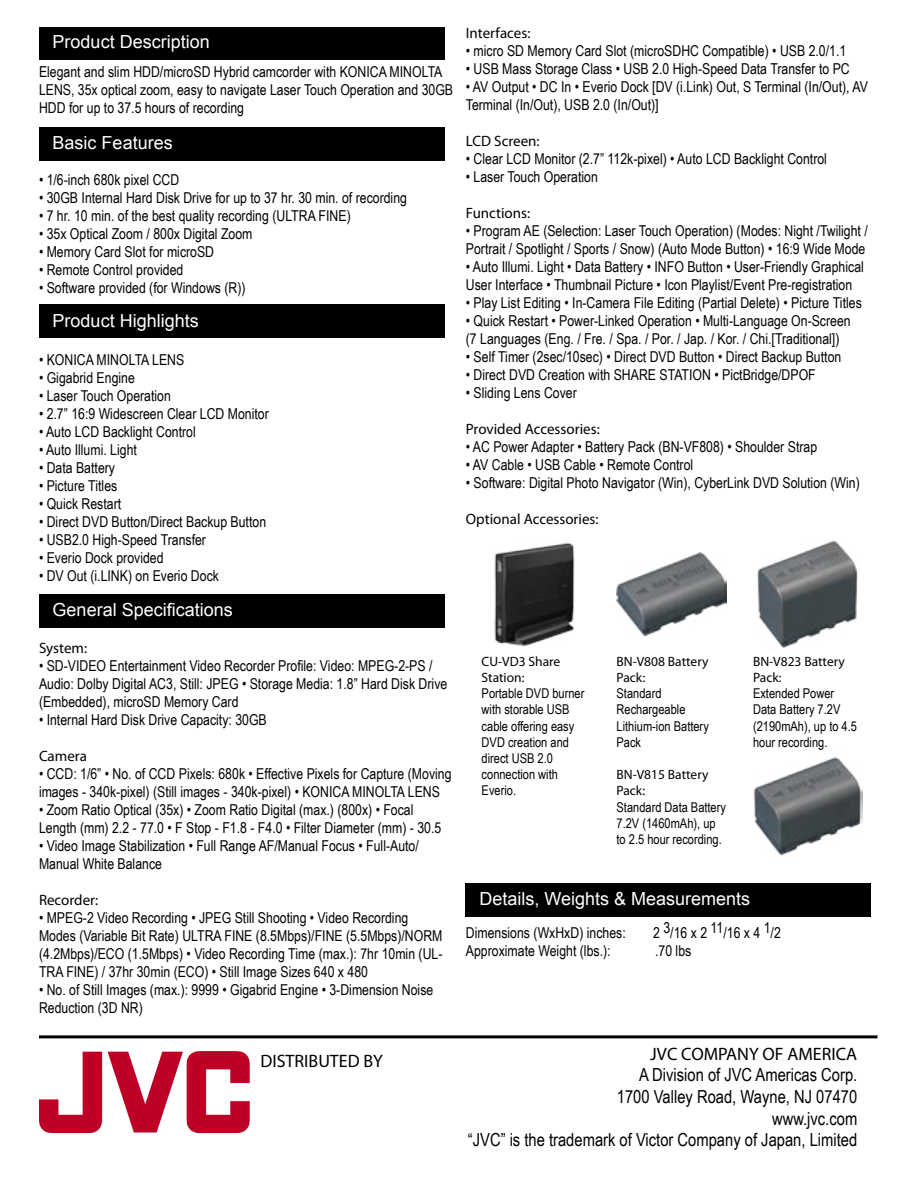
<style>
.page{position:relative;width:918px;height:1188px;background:#fff}
.page>*{position:absolute;margin:0;border:0;box-sizing:border-box;transform-origin:0 0}
.t1{font:18px "Arial Narrow";color:#000}
.t2{font:18px "Arial";color:#fff}
.t3{font:700 18px "Arial Narrow";color:#000}
.t4{font:15px/18px "Arial Narrow";color:#000}
.t5{font:700 15px "Arial Narrow";color:#000}
.t6{font:13.5px/16.2px "Arial Narrow";color:#000}
.t7{font:700 13.5px/16.2px "Arial Narrow";color:#000}
</style>
<div class="page">
<div style="left:39px;top:27px;width:405px;height:33px;background:#000"></div>
<div style="left:39px;top:127px;width:405px;height:33px;background:#000"></div>
<div style="left:39px;top:304px;width:405px;height:34px;background:#000"></div>
<hr style="left:39px;top:1035px;width:839px;height:3px;background:#000">
<svg style="left:108px;top:1051px;width:142px;height:82px"></svg>
<svg style="left:39px;top:1052px;width:63px;height:81px"></svg>
<div style="left:39px;top:594px;width:405px;height:33px;background:#000"></div>
<div style="left:466px;top:883px;width:405px;height:33px;background:#000"></div>
<img style="left:494px;top:543px;width:81px;height:103px">
<img style="left:753px;top:757px;width:110px;height:99px">
<img style="left:757px;top:540px;width:101px;height:108px">
<img style="left:617px;top:552px;width:110px;height:84px">
<p class="t2" style="left:53px;top:29px;width:159px">Product Description</p>
<p class="t4" style="left:39px;top:62px;width:416px">Elegant and slim HDD/microSD Hybrid camcorder with KONICA MINOLTA<br>LENS, 35x optical zoom, easy to navigate Laser Touch Operation and 30GB<br>HDD for up to 37.5 hours of recording</p>
<p class="t2" style="left:53px;top:131px;width:122px">Basic Features</p>
<p class="t4" style="left:39px;top:170px;width:142px">• 1/6-inch 680k pixel CCD</p>
<p class="t4" style="left:39px;top:188px;width:370px">• 30GB Internal Hard Disk Drive for up to 37 hr. 30 min. of recording</p>
<p class="t4" style="left:39px;top:206px;width:313px">• 7 hr. 10 min. of the best quality recording (ULTRA FINE)</p>
<p class="t4" style="left:39px;top:224px;width:215px">• 35x Optical Zoom / 800x Digital Zoom</p>
<p class="t4" style="left:39px;top:242px;width:177px">• Memory Card Slot for microSD</p>
<p class="t4" style="left:39px;top:260px;width:146px">• Remote Control provided</p>
<p class="t4" style="left:39px;top:278px;width:208px">• Software provided (for Windows (R))</p>
<p class="t2" style="left:53px;top:308px;width:148px">Product Highlights</p>
<p class="t4" style="left:39px;top:350px;width:147px">• KONICA MINOLTA LENS</p>
<p class="t4" style="left:39px;top:368px;width:97px">• Gigabrid Engine</p>
<p class="t4" style="left:39px;top:386px;width:133px">• Laser Touch Operation</p>
<p class="t4" style="left:39px;top:404px;width:231px">• 2.7” 16:9 Widescreen Clear LCD Monitor</p>
<p class="t4" style="left:39px;top:422px;width:158px">• Auto LCD Backlight Control</p>
<p class="t4" style="left:39px;top:440px;width:99px">• Auto Illumi. Light</p>
<p class="t4" style="left:39px;top:458px;width:78px">• Data Battery</p>
<p class="t4" style="left:39px;top:476px;width:80px">• Picture Titles</p>
<p class="t4" style="left:39px;top:494px;width:84px">• Quick Restart</p>
<p class="t4" style="left:39px;top:512px;width:229px">• Direct DVD Button/Direct Backup Button</p>
<p class="t4" style="left:39px;top:530px;width:169px">• USB2.0 High-Speed Transfer</p>
<p class="t4" style="left:39px;top:548px;width:126px">• Everio Dock provided</p>
<p class="t4" style="left:39px;top:566px;width:181px">• DV Out (i.LINK) on Everio Dock</p>
<p class="t2" style="left:53px;top:598px;width:182px">General Specifications</p>
<p class="t5" style="left:39px;top:639px;width:50px">System:</p>
<p class="t4" style="left:39px;top:656px;width:410px">• SD-VIDEO Entertainment Video Recorder Profile: Video: MPEG-2-PS /<br>Audio: Dolby Digital AC3, Still: JPEG • Storage Media: 1.8” Hard Disk Drive (Embedded), microSD Memory Card</p>
<p class="t4" style="left:39px;top:710px;width:229px">• Internal Hard Disk Drive Capacity: 30GB</p>
<p class="t5" style="left:39px;top:747px;width:49px">Camera</p>
<p class="t4" style="left:39px;top:764px;width:414px">• CCD: 1/6” • No. of CCD Pixels: 680k • Effective Pixels for Capture (Moving images - 340k-pixel) (Still images - 340k-pixel) • KONICA MINOLTA LENS</p>
<p class="t4" style="left:39px;top:800px;width:404px">• Zoom Ratio Optical (35x) • Zoom Ratio Digital (max.) (800x) • Focal<br>Length (mm) 2.2 - 77.0 • F Stop - F1.8 - F4.0 • Filter Diameter (mm) - 30.5</p>
<p class="t4" style="left:39px;top:836px;width:381px">• Video Image Stabilization • Full Range AF/Manual Focus • Full-Auto/<br>Manual White Balance</p>
<p class="t5" style="left:39px;top:891px;width:61px">Recorder:</p>
<p class="t4" style="left:39px;top:908px;width:405px">• MPEG-2 Video Recording • JPEG Still Shooting • Video Recording Modes (Variable Bit Rate) ULTRA FINE (8.5Mbps)/FINE (5.5Mbps)/NORM (4.2Mbps)/ECO (1.5Mbps) • Video Recording Time (max.): 7hr 10min (UL-TRA FINE) / 37hr 30min (ECO) • Still Image Sizes 640 x 480</p>
<p class="t4" style="left:39px;top:980px;width:396px">• No. of Still Images (max.): 9999 • Gigabrid Engine • 3-Dimension Noise<br>Reduction (3D NR)</p>
<p class="t3" style="left:260px;top:1050px;width:124px">DISTRIBUTED BY</p>
<p class="t5" style="left:466px;top:24px;width:66px">Interfaces:</p>
<p class="t4" style="left:466px;top:41px;width:382px">• micro SD Memory Card Slot (microSDHC Compatible) • USB 2.0/1.1</p>
<p class="t4" style="left:466px;top:59px;width:385px">• USB Mass Storage Class • USB 2.0 High-Speed Data Transfer to PC</p>
<p class="t4" style="left:466px;top:77px;width:403px">• AV Output • DC In • Everio Dock [DV (i.Link) Out, S Terminal (In/Out), AV<br>Terminal (In/Out), USB 2.0 (In/Out)]</p>
<p class="t5" style="left:466px;top:132px;width:75px">LCD Screen:</p>
<p class="t4" style="left:466px;top:149px;width:363px">• Clear LCD Monitor (2.7” 112k-pixel) • Auto LCD Backlight Control</p>
<p class="t4" style="left:466px;top:167px;width:133px">• Laser Touch Operation</p>
<p class="t5" style="left:466px;top:204px;width:66px">Functions:</p>
<p class="t4" style="left:466px;top:221px;width:404px">• Program AE (Selection: Laser Touch Operation) (Modes: Night /Twilight /<br>Portrait / Spotlight / Sports / Snow) (Auto Mode Button) • 16:9 Wide Mode</p>
<p class="t4" style="left:466px;top:257px;width:400px">• Auto Illumi. Light • Data Battery • INFO Button • User-Friendly Graphical<br>User Interface • Thumbnail Picture • Icon Playlist/Event Pre-registration</p>
<p class="t4" style="left:466px;top:293px;width:397px">• Play List Editing • In-Camera File Editing (Partial Delete) • Picture Titles</p>
<p class="t4" style="left:466px;top:311px;width:386px">• Quick Restart • Power-Linked Operation • Multi-Language On-Screen (7 Languages (Eng. / Fre. / Spa. / Por. / Jap. / Kor. / Chi.[Traditional])</p>
<p class="t4" style="left:466px;top:347px;width:377px">• Self Timer (2sec/10sec) • Direct DVD Button • Direct Backup Button</p>
<p class="t4" style="left:466px;top:365px;width:351px">• Direct DVD Creation with SHARE STATION • PictBridge/DPOF</p>
<p class="t4" style="left:466px;top:383px;width:112px">• Sliding Lens Cover</p>
<p class="t5" style="left:466px;top:420px;width:135px">Provided Accessories:</p>
<p class="t4" style="left:466px;top:437px;width:353px">• AC Power Adapter • Battery Pack (BN-VF808) • Shoulder Strap</p>
<p class="t4" style="left:466px;top:455px;width:229px">• AV Cable • USB Cable • Remote Control</p>
<p class="t4" style="left:466px;top:473px;width:395px">• Software: Digital Photo Navigator (Win), CyberLink DVD Solution (Win)</p>
<p class="t5" style="left:466px;top:510px;width:134px">Optional Accessories:</p>
<p class="t7" style="left:482px;top:653px;width:80px">CU-VD3 Share<br>Station:</p>
<p class="t6" style="left:482px;top:685px;width:104px">Portable DVD burner with storable USB cable offering easy<br>DVD creation and direct USB 2.0 connection with<br>Everio.</p>
<p class="t7" style="left:617px;top:653px;width:93px">BN-V808 Battery<br>Pack:</p>
<p class="t6" style="left:617px;top:685px;width:94px">Standard<br>Rechargeable<br>Lithium-ion Battery<br>Pack</p>
<p class="t7" style="left:617px;top:766px;width:93px">BN-V815 Battery<br>Pack:</p>
<p class="t6" style="left:617px;top:798px;width:111px">Standard Data Battery<br>7.2V (1460mAh), up to 2.5 hour recording.</p>
<p class="t7" style="left:753px;top:653px;width:93px">BN-V823 Battery<br>Pack:</p>
<p class="t6" style="left:753px;top:685px;width:106px">Extended Power<br>Data Battery 7.2V (2190mAh), up to 4.5 hour recording.</p>
<p class="t2" style="left:479px;top:887px;width:272px">Details, Weights &amp; Measurements</p>
<p class="t4" style="left:466px;top:923px;width:161px">Dimensions (WxHxD) inches:</p>
<p class="t4" style="left:653px;top:923px;width:129px">2 3/16 x 2 11/16 x 4 1/2</p>
<p class="t4" style="left:466px;top:941px;width:146px">Approximate Weight (lbs.):</p>
<p class="t4" style="left:655px;top:941px;width:38px">.70 lbs</p>
<p class="t3" style="left:650px;top:1043px;width:209px">JVC COMPANY OF AMERICA</p>
<p class="t1" style="left:639px;top:1062px;width:220px">A Division of JVC Americas Corp.</p>
<p class="t1" style="left:617px;top:1083px;width:242px">1700 Valley Road, Wayne, NJ 07470</p>
<p class="t1" style="left:772px;top:1105px;width:87px">www.jvc.com</p>
<p class="t1" style="left:468px;top:1127px;width:391px">“JVC” is the trademark of Victor Company of Japan, Limited</p>
</div>
